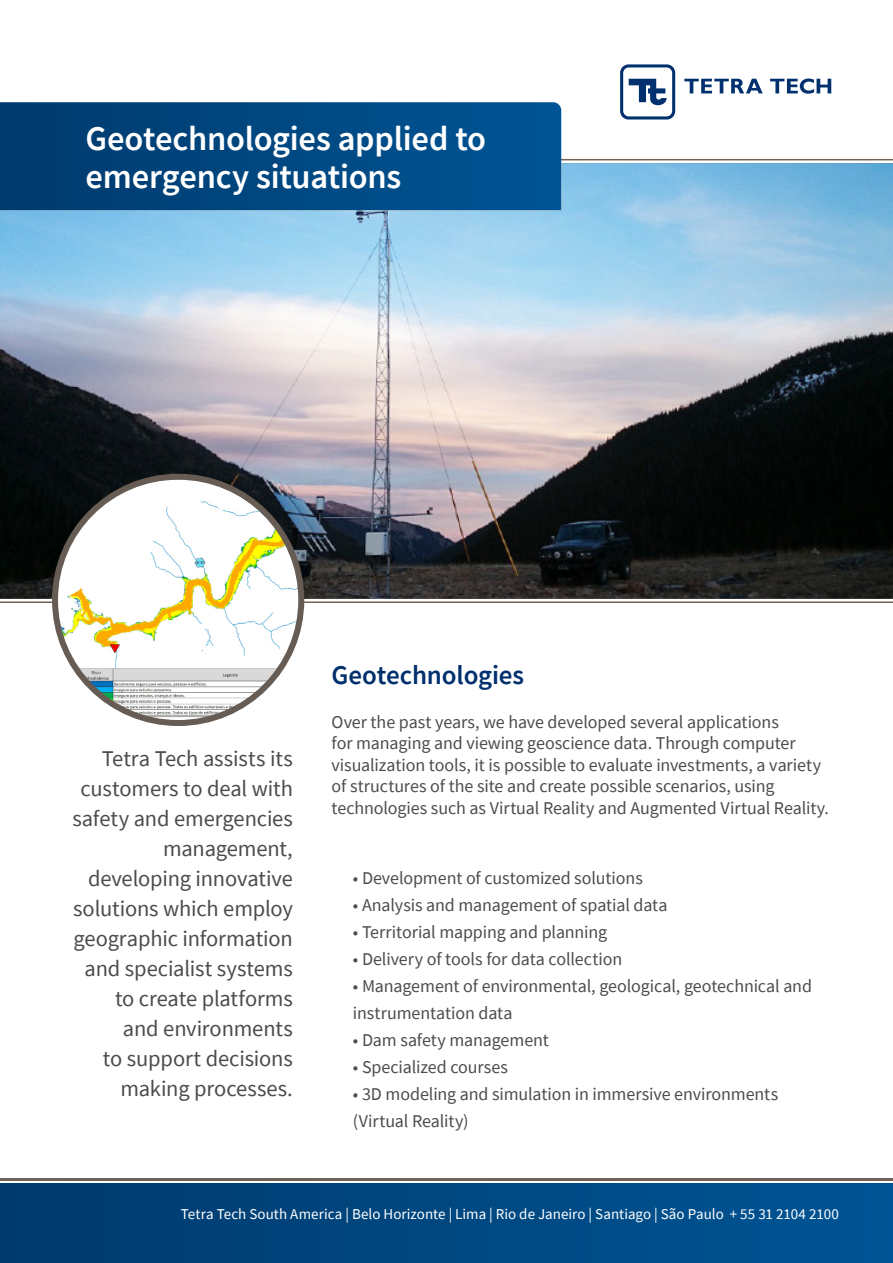
<style>
.page{position:relative;width:893px;height:1263px;background:#fff}
.page>*{position:absolute;margin:0;border:0;box-sizing:border-box;transform-origin:0 0}
.Main_Title{font:600 34.5px "Source Sans Pro";letter-spacing:-.01em;color:#fff}
.Heading_1{font:600 27px "Source Sans Pro";letter-spacing:-.01em;color:#00306d}
.Call_Out_-_Right_Jus{font:22.5px/30px "Source Sans Pro";letter-spacing:-.01em;color:#4b4c4d;text-align:right}
.Body{font:18px/21.6px "Source Sans Pro";letter-spacing:-.005em;color:#4b4c4d}
.Contact_info_-_back{font:15px "Source Sans Pro";color:#fff}
</style>
<div class="page">
<hr style="left:2px;top:159px;width:891px;height:1px;background:#716259">
<hr style="left:0;top:601px;width:893px;height:2px;background:#716259">
<svg style="left:0;top:102px;width:561px;height:61px;background:#014881"></svg>
<div style="left:0;top:1184px;width:893px;height:79px;background:linear-gradient(to right,#003a6d,#005595)"></div>
<hr style="left:0;top:1178px;width:293px;height:3px;background:#716259">
<hr style="left:293px;top:1178px;width:307px;height:3px;background:#716259">
<hr style="left:600px;top:1178px;width:293px;height:3px;background:#716259">
<svg style="left:620px;top:64px;width:55px;height:55px"></svg>
<svg style="left:684px;top:79px;width:79px;height:14px"></svg>
<svg style="left:770px;top:79px;width:61px;height:15px"></svg>
<img style="left:0;top:163px;width:893px;height:436px">
<img style="left:55px;top:477px;width:246px;height:243px">
<div style="left:52px;top:474px;width:252px;height:252px;border:6px solid #675c53;border-radius:50%"></div>
<p class="Main_Title" style="left:85px;top:116px;width:402px">Geotechnologies applied to</p>
<p class="Main_Title" style="left:85px;top:154px;width:317px">emergency situations</p>
<p class="Call_Out_-_Right_Jus" style="left:72px;top:743px;width:222px">Tetra Tech assists its customers to deal with safety and emergencies management, developing innovative solutions which employ geographic information and specialist systems to create platforms<br>and environments<br>to support decisions making processes.</p>
<p class="Heading_1" style="left:332px;top:657px;width:194px">Geotechnologies</p>
<p class="Body" style="left:332px;top:711px;width:499px">Over the past years, we have developed several applications<br>for managing and viewing geoscience data. Through computer visualization tools, it is possible to evaluate investments, a variety of structures of the site and create possible scenarios, using technologies such as Virtual Reality and Augmented Virtual Reality.</p>
<p class="Body" style="left:353px;top:867px;width:291px">• Development of customized solutions</p>
<p class="Body" style="left:353px;top:894px;width:316px">• Analysis and management of spatial data</p>
<p class="Body" style="left:353px;top:921px;width:256px">• Territorial mapping and planning</p>
<p class="Body" style="left:353px;top:948px;width:271px">• Delivery of tools for data collection</p>
<p class="Body" style="left:353px;top:973px;width:461px;line-height:27px">• Management of environmental, geological, geotechnical and instrumentation data</p>
<p class="Body" style="left:353px;top:1029px;width:198px">• Dam safety management</p>
<p class="Body" style="left:353px;top:1056px;width:157px">• Specialized courses</p>
<p class="Body" style="left:353px;top:1083px;width:427px">• 3D modeling and simulation in immersive environments</p>
<p class="Body" style="left:353px;top:1110px;width:117px">(Virtual Reality)</p>
<p class="Contact_info_-_back" style="left:181px;top:1204px;width:660px">Tetra Tech South America | Belo Horizonte | Lima | Rio de Janeiro | Santiago | São Paulo + 55 31 2104 2100</p>
</div>
